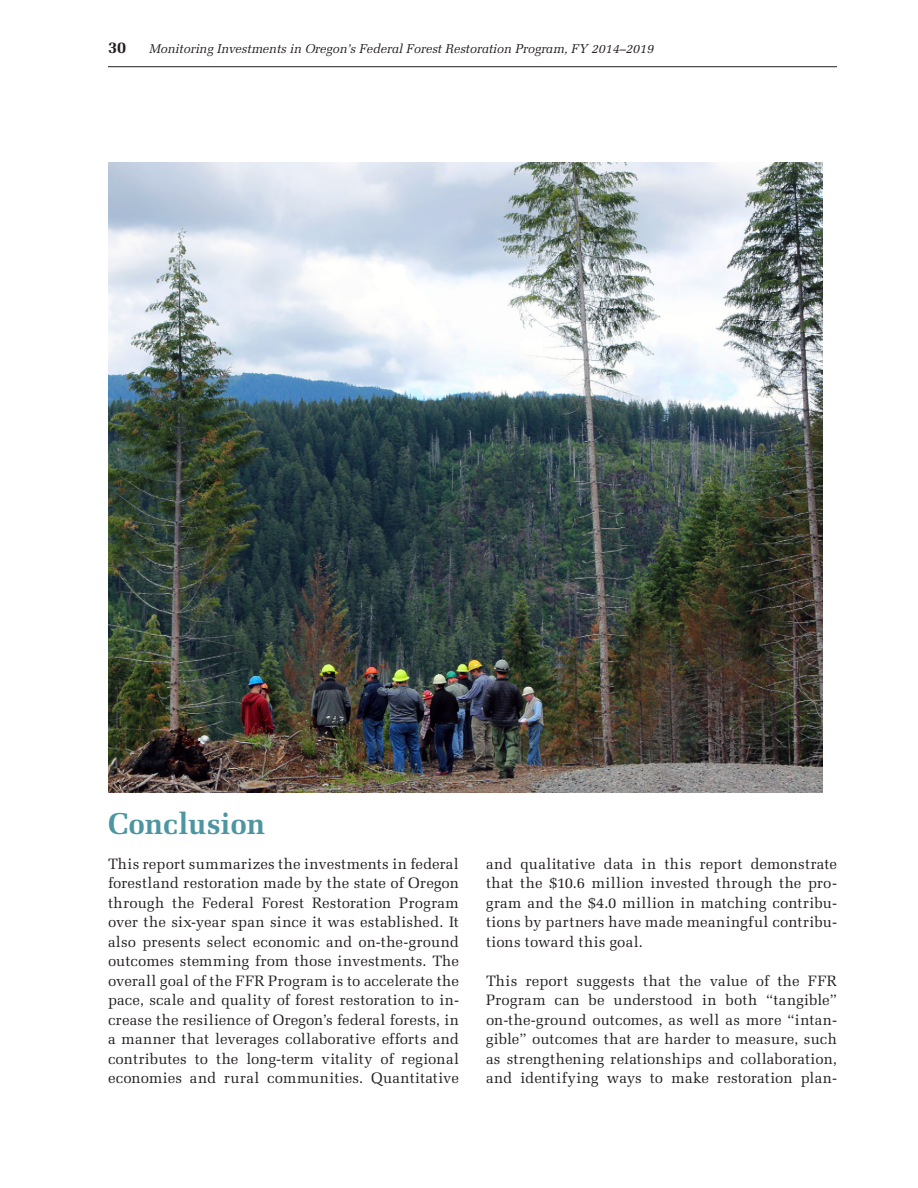
<style>
.page{position:relative;width:918px;height:1188px;background:#fff}
.page>*{position:absolute;margin:0;border:0;box-sizing:border-box;transform-origin:0 0}
.t1{font:700 30px "Melior";letter-spacing:-.005em;color:#4d96a1}
.t2{font:700 16.5px "Melior";color:#231f20}
.t3{font:15px/19.5px "Melior";letter-spacing:.01em;color:#231f20;text-align:justify}
.t4{font:italic 12.75px "Melior";letter-spacing:-.005em;color:#231f20}
</style>
<div class="page">
<hr style="left:108px;top:66px;width:729px;height:1px;background:#231f20">
<img style="left:108px;top:162px;width:715px;height:631px">
<p class="t2" style="left:108px;top:37px;width:20px">30</p>
<p class="t4" style="left:149px;top:41px;width:506px">Monitoring Investments in Oregon’s Federal Forest Restoration Program, FY 2014–2019</p>
<h1 class="t1" style="left:108px;top:805px;width:159px">Conclusion</h1>
<p class="t3" style="left:108px;top:854px;width:352px">This report summarizes the investments in federal forestland restoration made by the state of Oregon through the Federal Forest Restoration Program over the six-year span since it was established. It also presents select economic and on-the-ground outcomes stemming from those investments. The overall goal of the FFR Program is to accelerate the pace, scale and quality of forest restoration to in&shy;crease the resilience of Oregon’s federal forests, in a manner that leverages collaborative efforts and contributes to the long-term vitality of regional economies and rural communities. Quantitative</p>
<p class="t3" style="left:486px;top:854px;width:353px">and qualitative data in this report demonstrate that the $10.6 million invested through the pro&shy;gram and the $4.0 million in matching contribu&shy;tions by partners have made meaningful contribu&shy;tions toward this goal.</p>
<p class="t3" style="left:486px;top:971px;width:353px">This report suggests that the value of the FFR Program can be understood in both “tangible” on-the-ground outcomes, as well as more “intan&shy;gible” outcomes that are harder to measure, such as strengthening relationships and collaboration, and identifying ways to make restoration plan-</p>
</div>
